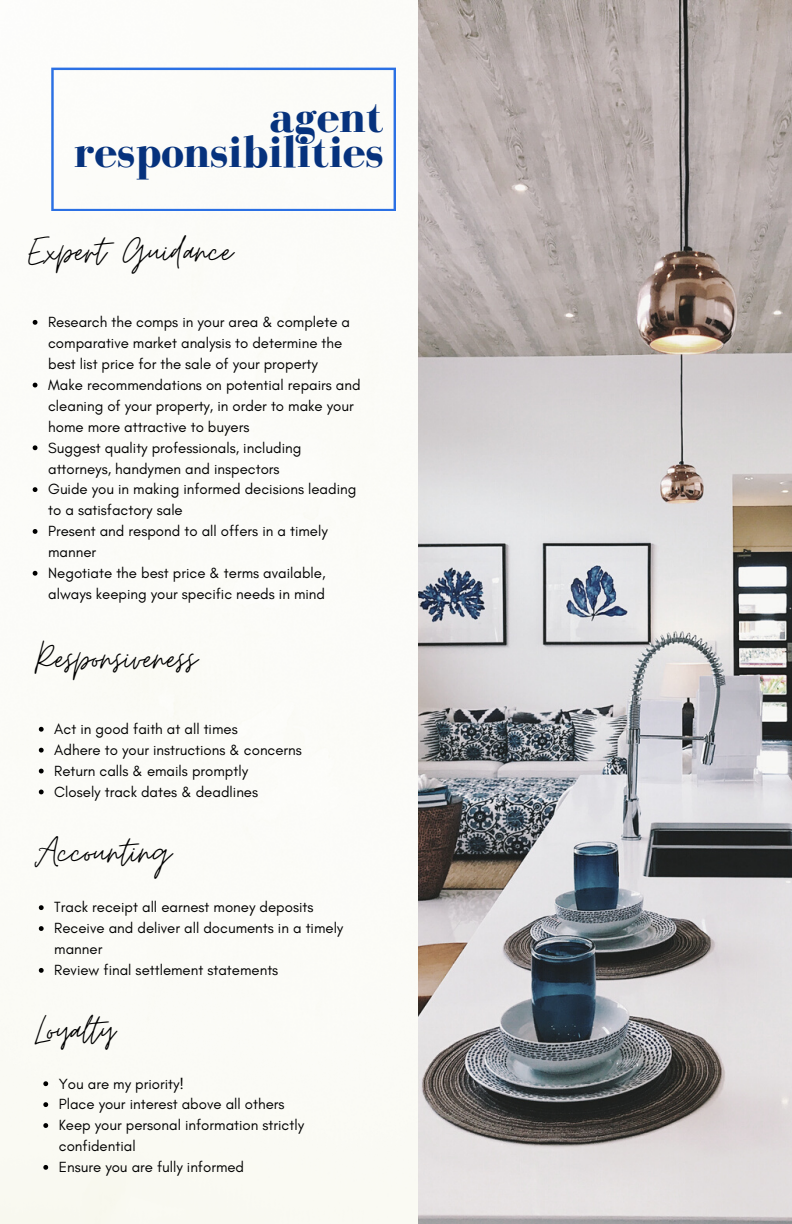
<style>
.page{position:relative;width:792px;height:1224px;background:#fff}
.page>*{position:absolute;margin:0;border:0;box-sizing:border-box;transform-origin:0 0}
.t1{font:700 46.6px "Bodoni FLF";color:#06327d}
.t2{font:45px "Moon Time";color:#000}
.t3{font:15px/21px "Glacial Indifference";color:#000}
</style>
<div class="page">
<img style="left:418px;top:0;width:374px;height:1224px">
<svg style="left:33px;top:320px;width:4px;height:5px"></svg>
<svg style="left:33px;top:383px;width:4px;height:4px"></svg>
<svg style="left:33px;top:445px;width:4px;height:5px"></svg>
<svg style="left:33px;top:487px;width:4px;height:5px"></svg>
<svg style="left:33px;top:529px;width:4px;height:5px"></svg>
<svg style="left:33px;top:571px;width:4px;height:5px"></svg>
<svg style="left:39px;top:727px;width:5px;height:5px"></svg>
<svg style="left:39px;top:748px;width:5px;height:5px"></svg>
<svg style="left:39px;top:769px;width:5px;height:4px"></svg>
<svg style="left:39px;top:790px;width:5px;height:4px"></svg>
<svg style="left:39px;top:905px;width:5px;height:5px"></svg>
<svg style="left:39px;top:926px;width:5px;height:5px"></svg>
<svg style="left:39px;top:968px;width:5px;height:5px"></svg>
<svg style="left:43px;top:1081px;width:5px;height:5px"></svg>
<svg style="left:43px;top:1102px;width:5px;height:5px"></svg>
<svg style="left:43px;top:1123px;width:5px;height:5px"></svg>
<svg style="left:43px;top:1165px;width:5px;height:5px"></svg>
<svg style="left:51px;top:68px;width:345px;height:143px"></svg>
<p class="t1" style="left:270px;top:91px;width:115px">agent</p>
<p class="t1" style="left:74px;top:126px;width:311px">responsibilities</p>
<p class="t2" style="left:29px;top:224px;width:206px">Expert Guidance</p>
<p class="t3" style="left:48px;top:311px;width:303px">Research the comps in your area &amp; complete a comparative market analysis to determine the best list price for the sale of your property</p>
<p class="t3" style="left:48px;top:374px;width:314px">Make recommendations on potential repairs and cleaning of your property, in order to make your home more attractive to buyers</p>
<p class="t3" style="left:48px;top:437px;width:255px">Suggest quality professionals, including attorneys, handymen and inspectors</p>
<p class="t3" style="left:48px;top:479px;width:310px">Guide you in making informed decisions leading to a satisfactory sale</p>
<p class="t3" style="left:48px;top:521px;width:281px">Present and respond to all offers in a timely manner</p>
<p class="t3" style="left:48px;top:562px;width:279px">Negotiate the best price &amp; terms available, always keeping your specific needs in mind</p>
<p class="t2" style="left:35px;top:631px;width:164px">Responsiveness</p>
<p class="t3" style="left:54px;top:718px;width:185px">Act in good faith at all times</p>
<p class="t3" style="left:54px;top:739px;width:249px">Adhere to your instructions &amp; concerns</p>
<p class="t3" style="left:54px;top:760px;width:195px">Return calls &amp; emails promptly</p>
<p class="t3" style="left:54px;top:781px;width:205px">Closely track dates &amp; deadlines</p>
<p class="t2" style="left:35px;top:825px;width:138px">Accounting</p>
<p class="t3" style="left:54px;top:897px;width:261px">Track receipt all earnest money deposits</p>
<p class="t3" style="left:54px;top:918px;width:291px">Receive and deliver all documents in a timely manner</p>
<p class="t3" style="left:54px;top:959px;width:226px">Review final settlement statements</p>
<p class="t2" style="left:35px;top:1003px;width:82px">Loyalty</p>
<p class="t3" style="left:59px;top:1073px;width:127px">You are my priority!</p>
<p class="t3" style="left:59px;top:1094px;width:227px">Place your interest above all others</p>
<p class="t3" style="left:59px;top:1115px;width:247px">Keep your personal information strictly confidential</p>
<p class="t3" style="left:59px;top:1156px;width:187px">Ensure you are fully informed</p>
</div>
